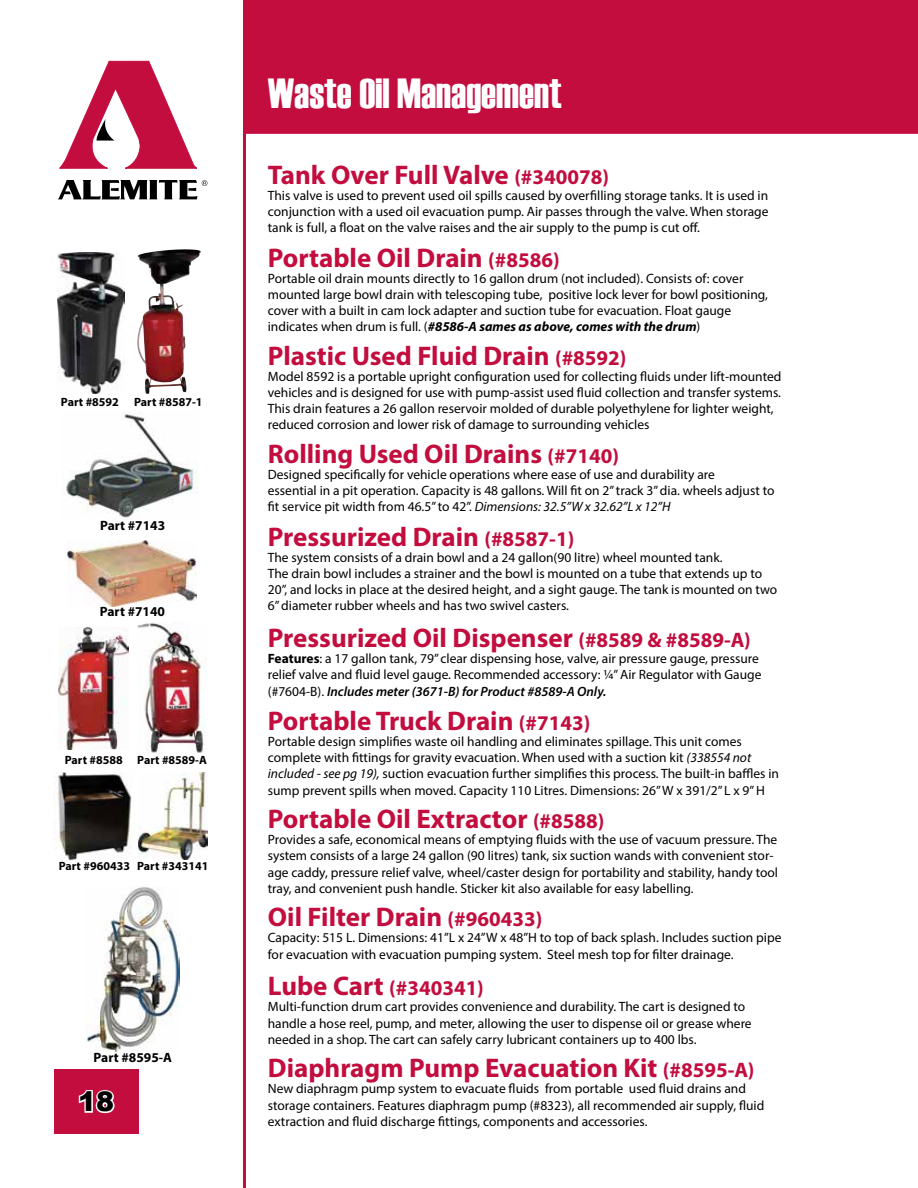
<style>
.page{position:relative;width:918px;height:1188px;background:#fff}
.page>*{position:absolute;margin:0;border:0;box-sizing:border-box;transform-origin:0 0}
.t1{font:42px "Haettenschweiler";color:#fff}
.t2{font:700 27px "Myriad Pro";color:#c20d3e}
.t3{font:900 27px "Arial";color:#000}
.t4{font:700 21px "Myriad Pro";color:#c20d3e}
.t5{font:13.5px/16.2px "Myriad Pro";color:#000}
.t6{font:700 13.5px "Myriad Pro";color:#000}
.t7{font:700 12px "Myriad Pro";color:#000}
.s1{font-size:21px}
.s2{font-weight:700;font-style:italic}
.s3{font-style:italic}
.s4{font-weight:700}
.s5{font-weight:600;font-style:italic}
.s6{font-size:27px}
</style>
<div class="page">
<div style="left:54px;top:1069px;width:84px;height:65px;background:#c20d3e"></div>
<svg style="left:78px;top:1090px;width:37px;height:24px"></svg>
<div style="left:243px;top:0;width:675px;height:134px;background:#c20d3e"></div>
<svg style="left:59px;top:61px;width:138px;height:108px"></svg>
<svg style="left:58px;top:180px;width:149px;height:19px"></svg>
<img style="left:58px;top:252px;width:66px;height:142px">
<img style="left:66px;top:412px;width:132px;height:106px">
<img style="left:67px;top:540px;width:130px;height:66px">
<img style="left:59px;top:628px;width:70px;height:122px">
<img style="left:138px;top:249px;width:46px;height:15px">
<img style="left:54px;top:772px;width:78px;height:89px">
<img style="left:139px;top:773px;width:68px;height:86px">
<img style="left:138px;top:623px;width:69px;height:130px">
<img style="left:86px;top:886px;width:93px;height:165px">
<p class="t7" style="left:61px;top:394px;width:59px">Part #8592</p>
<p class="t7" style="left:134px;top:394px;width:70px">Part #8587-1</p>
<p class="t6" style="left:100px;top:517px;width:67px">Part #7143</p>
<p class="t6" style="left:100px;top:603px;width:67px">Part #7140</p>
<p class="t7" style="left:65px;top:752px;width:59px">Part #8588</p>
<p class="t7" style="left:137px;top:752px;width:71px">Part #8589-A</p>
<p class="t7" style="left:59px;top:858px;width:151px">Part #960433 Part #343141</p>
<p class="t6" style="left:94px;top:1049px;width:80px">Part #8595-A</p>
<h2 class="t3" style="left:78px;top:1082px;width:38px">18</h2>
<h1 class="t1" style="left:268px;top:64px;width:296px">Waste Oil Management</h1>
<h2 class="t2" style="left:268px;top:157px;width:343px">Tank Over Full Valve <span class="s1">(#340078)</span></h2>
<p class="t5" style="left:268px;top:187px;width:502px;text-align:justify">This valve is used to prevent used oil spills caused by overfilling storage tanks. It is used in conjunction with a used oil evacuation pump. Air passes through the valve. When storage tank is full, a float on the valve raises and the air supply to the pump is cut off.</p>
<h2 class="t2" style="left:268px;top:240px;width:293px">Portable Oil Drain <span class="s1">(#8586)</span></h2>
<p class="t5" style="left:268px;top:270px;width:502px">Portable oil drain mounts directly to 16 gallon drum (not included). Consists of: cover mounted large bowl drain with telescoping tube, positive lock lever for bowl positioning, cover with a built in cam lock adapter and suction tube for evacuation. Float gauge indicates when drum is full. (<span class="s2">#8586-A sames as above, comes with the drum</span>)</p>
<h2 class="t2" style="left:268px;top:338px;width:360px">Plastic Used Fluid Drain <span class="s1">(#8592)</span></h2>
<p class="t5" style="left:268px;top:368px;width:515px">Model 8592 is a portable upright configuration used for collecting fluids under lift-mounted vehicles and is designed for use with pump-assist used fluid collection and transfer systems.<br>This drain features a 26 gallon reservoir molded of durable polyethylene for lighter weight, reduced corrosion and lower risk of damage to surrounding vehicles</p>
<h2 class="t2" style="left:268px;top:436px;width:353px">Rolling Used Oil Drains <span class="s1">(#7140)</span></h2>
<p class="t5" style="left:268px;top:466px;width:508px">Designed specifically for vehicle operations where ease of use and durability are<br>essential in a pit operation. Capacity is 48 gallons. Will fit on 2” track 3” dia. wheels adjust to fit service pit width from 46.5” to 42”. <span class="s3">Dimensions: 32.5”W x 32.62”L x 12”H</span></p>
<h2 class="t2" style="left:268px;top:519px;width:308px">Pressurized Drain <span class="s1">(#8587-1)</span></h2>
<p class="t5" style="left:268px;top:549px;width:511px">The system consists of a drain bowl and a 24 gallon(90 litre) wheel mounted tank.<br>The drain bowl includes a strainer and the bowl is mounted on a tube that extends up to 20”, and locks in place at the desired height, and a sight gauge. The tank is mounted on two 6” diameter rubber wheels and has two swivel casters.</p>
<h2 class="t2" style="left:268px;top:620px;width:484px">Pressurized Oil Dispenser <span class="s1">(#8589 &amp; #8589-A)</span></h2>
<p class="t5" style="left:268px;top:650px;width:495px"><span class="s4">Features</span>: a 17 gallon tank, 79” clear dispensing hose, valve, air pressure gauge, pressure relief valve and fluid level gauge. Recommended accessory: ¼” Air Regulator with Gauge (#7604-B). <span class="s5">Includes meter (3671-B) for Product #8589-A Only.</span></p>
<h2 class="t2" style="left:268px;top:703px;width:324px">Portable Truck Drain <span class="s1">(#7143)</span></h2>
<p class="t5" style="left:268px;top:733px;width:513px">Portable design simplifies waste oil handling and eliminates spillage. This unit comes complete with fittings for gravity evacuation. When used with a suction kit <span class="s3">(338554 not included - see pg 19),</span> suction evacuation further simplifies this process. The built-in baffles in sump prevent spills when moved. Capacity 110 Litres. Dimensions: 26” W x 391/2” L x 9” H</p>
<h2 class="t2" style="left:268px;top:801px;width:338px">Portable Oil Extractor <span class="s1">(#8588)</span></h2>
<p class="t5" style="left:268px;top:831px;width:512px">Provides a safe, economical means of emptying fluids with the use of vacuum pressure. The system consists of a large 24 gallon (90 litres) tank, six suction wands with convenient stor&shy;age caddy, pressure relief valve, wheel/caster design for portability and stability, handy tool tray, and convenient push handle. Sticker kit also available for easy labelling.</p>
<h2 class="t2" style="left:268px;top:900px;width:276px">Oil Filter Drain <span class="s1">(#960433)</span></h2>
<p class="t5" style="left:268px;top:930px;width:515px">Capacity: 515 L. Dimensions: 41”L x 24”W x 48”H to top of back splash. Includes suction pipe for evacuation with evacuation pumping system. Steel mesh top for filter drainage.</p>
<h3 class="t4" style="left:268px;top:975px;width:218px"><span class="s6">Lube Cart</span> (#340341)</h3>
<p class="t5" style="left:268px;top:999px;width:485px">Multi-function drum cart provides convenience and durability. The cart is designed to handle a hose reel, pump, and meter, allowing the user to dispense oil or grease where needed in a shop. The cart can safely carry lubricant containers up to 400 lbs.</p>
<h2 class="t2" style="left:268px;top:1051px;width:488px">Diaphragm Pump Evacuation Kit <span class="s1">(#8595-A)</span></h2>
<p class="t5" style="left:268px;top:1081px;width:498px">New diaphragm pump system to evacuate fluids from portable used fluid drains and storage containers. Features diaphragm pump (#8323), all recommended air supply, fluid extraction and fluid discharge fittings, components and accessories.</p>
</div>
